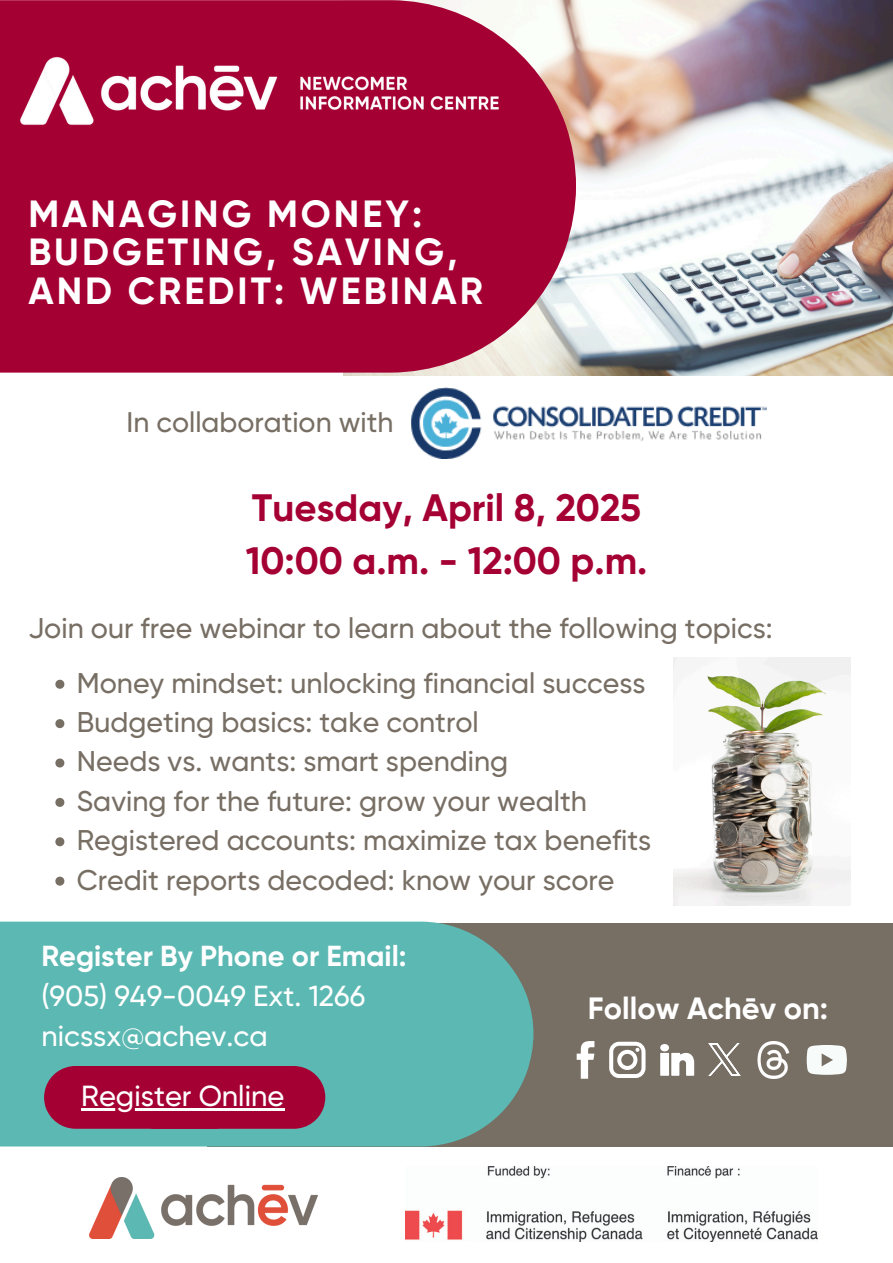
<style>
.page{position:relative;width:893px;height:1263px;background:#fff}
.page>*{position:absolute;margin:0;border:0;box-sizing:border-box;transform-origin:0 0}
.t1{font:700 38.17px/52.9px "Gilroy";color:#a50034}
.t2{font:700 37.88px/38.8px "Gilroy";letter-spacing:.08em;color:#fff}
.t3{font:700 30.75px "Gilroy";color:#fff}
.t4{font:500 29.03px "Gilroy";color:#fff}
.t5{font:500 28.95px/39.7px "Gilroy";color:#fff}
.t6{font:500 28.5px "Gilroy";color:#776e64}
.t7{font:500 28.35px "Gilroy";color:#776e64}
.s1{font-weight:700}
</style>
<div class="page">
<img style="left:344px;top:0;width:549px;height:376px">
<svg style="left:0;top:0;width:576px;height:373px;background:#ac1745"></svg>
<img style="left:405px;top:1166px;width:413px;height:75px">
<img style="left:89px;top:1178px;width:228px;height:60px">
<img style="left:11px;top:0;width:501px;height:188px">
<div style="left:207px;top:923px;width:686px;height:223px;background:#776e64"></div>
<svg style="left:576px;top:1041px;width:18px;height:38px"></svg>
<svg style="left:609px;top:1042px;width:36px;height:36px"></svg>
<svg style="left:660px;top:1044px;width:34px;height:32px"></svg>
<img style="left:709px;top:1044px;width:31px;height:32px">
<img style="left:757px;top:1041px;width:33px;height:37px">
<svg style="left:806px;top:1045px;width:40px;height:30px"></svg>
<div style="left:0;top:921px;width:533px;height:225px;background:#5cb8b2"></div>
<div style="left:44px;top:1066px;width:281px;height:63px;background:#a50034"></div>
<hr style="left:81px;top:1108px;width:203px;height:3px;background:#fff">
<img style="left:410px;top:388px;width:357px;height:70px">
<img style="left:673px;top:658px;width:177px;height:248px">
<svg style="left:55px;top:680px;width:9px;height:9px"></svg>
<svg style="left:55px;top:719px;width:9px;height:9px"></svg>
<svg style="left:55px;top:758px;width:9px;height:9px"></svg>
<svg style="left:55px;top:798px;width:9px;height:9px"></svg>
<svg style="left:55px;top:837px;width:9px;height:9px"></svg>
<svg style="left:55px;top:877px;width:9px;height:9px"></svg>
<p class="t2" style="left:28px;top:194px;width:456px">MANAGING MONEY:<br>BUDGETING, SAVING,<br>AND CREDIT: WEBINAR</p>
<p class="t7" style="left:127px;top:406px;width:268px">In collaboration with</p>
<h2 class="t1" style="left:246px;top:482px;width:403px">Tuesday, April 8, 2025<br>10:00 a.m. - 12:00 p.m.</h2>
<p class="t6" style="left:28px;top:611px;width:746px">Join our free webinar to learn about the following topics:</p>
<h3 class="t6" style="left:77px;top:666px;width:570px">Money mindset: unlocking financial success</h3>
<p class="t6" style="left:77px;top:705px;width:403px">Budgeting basics: take control</p>
<p class="t6" style="left:77px;top:745px;width:433px">Needs vs. wants: smart spending</p>
<p class="t6" style="left:77px;top:784px;width:511px">Saving for the future: grow your wealth</p>
<p class="t6" style="left:77px;top:824px;width:576px">Registered accounts: maximize tax benefits</p>
<p class="t6" style="left:77px;top:863px;width:539px">Credit reports decoded: know your score</p>
<p class="t5" style="left:41px;top:936px;width:367px"><span class="s1">Register By Phone or Email: </span>(905) 949-0049 Ext. 1266 nicssx@achev.ca</p>
<h1 class="t4" style="left:81px;top:1079px;width:205px">Register Online</h1>
<p class="t3" style="left:588px;top:990px;width:242px">Follow Achēv on:</p>
</div>
